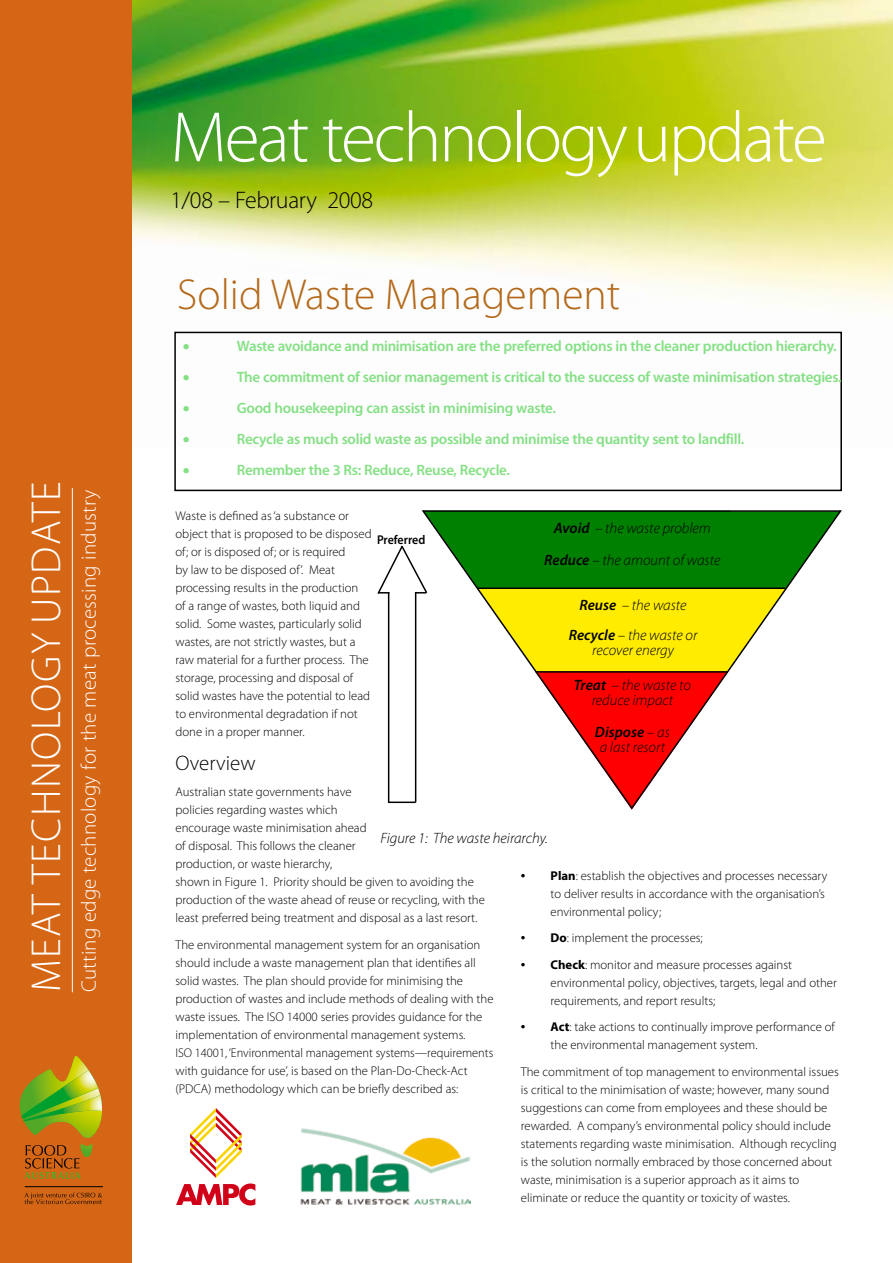
<style>
.page{position:relative;width:893px;height:1263px;background:#fff}
.page>*{position:absolute;margin:0;border:0;box-sizing:border-box;transform-origin:0 0}
.t1{font:300 72px "Myriad Pro";letter-spacing:-.035em;color:#fff}
.t2{font:300 43.5px "Myriad Pro";color:#b4691a}
.t3{font:300 42px "Myriad Pro";letter-spacing:.035em;color:#fff}
.t4{font:300 24px "Myriad Pro";letter-spacing:-.015em;color:#000}
.t5{font:300 21px "Myriad Pro";letter-spacing:.01em;color:#fff}
.t6{font:300 21px "Myriad Pro";color:#000}
.t7{font:600 15px "Myriad Pro";letter-spacing:-.02em;color:#85e085}
.t8{font:italic 300 15px/15px "Myriad Pro";color:#000;text-align:center}
.t9{font:15px "Symbol";color:#85e085}
.t10{font:300 12.75px/18px "Myriad Pro";color:#000}
.t11{font:600 12.75px "Myriad Pro";letter-spacing:-.005em;color:#000;scale:.94 1}
.s1{font-weight:600}
.s2{font-weight:400;font-size:16.5px}
.s3{font-weight:700}
</style>
<div class="page">
<img style="left:132px;top:0;width:761px;height:332px">
<div style="left:174px;top:332px;width:668px;height:159px;border:2px solid #000"></div>
<img style="left:300px;top:1128px;width:171px;height:77px">
<svg style="left:176px;top:1108px;width:79px;height:97px"></svg>
<div style="left:0;top:0;width:132px;height:1263px;background:#d46615"></div>
<svg style="left:25px;top:1192px;width:77px;height:12px"></svg>
<hr style="left:25px;top:1186px;width:78px;height:1px;background:#000">
<svg style="left:20px;top:1056px;width:82px;height:123px"></svg>
<hr style="left:72px;top:488px;width:1px;height:504px;background:#fff">
<svg style="left:377px;top:545px;width:43px;height:259px"></svg>
<svg style="left:420px;top:510px;width:422px;height:300px"></svg>
<h3 class="t3" style="left:21px;top:992px;width:511px;rotate:-90deg">MEAT TECHNOLOGY UPDATE</h3>
<h3 class="t5" style="left:76px;top:992px;width:504px;rotate:-90deg">Cutting edge technology for the meat processing industry</h3>
<h1 class="t1" style="left:171px;top:94px;width:658px">Meat technologyupdate</h1>
<h3 class="t4" style="left:171px;top:185px;width:204px">1/08 – February 2008</h3>
<h2 class="t2" style="left:177px;top:268px;width:445px">Solid Waste Management</h2>
<p class="t9" style="left:183px;top:336px;width:8px">•</p>
<p class="t7" style="left:237px;top:337px;width:601px">Waste avoidance and minimisation are the preferred options in the cleaner production hierarchy.</p>
<p class="t9" style="left:183px;top:367px;width:8px">•</p>
<p class="t7" style="left:237px;top:368px;width:606px">The commitment of senior management is critical to the success of waste minimisation strategies.</p>
<p class="t9" style="left:183px;top:398px;width:8px">•</p>
<p class="t7" style="left:237px;top:399px;width:321px">Good housekeeping can assist in minimising waste.</p>
<p class="t9" style="left:183px;top:429px;width:8px">•</p>
<p class="t7" style="left:237px;top:430px;width:509px">Recycle as much solid waste as possible and minimise the quantity sent to landfill.</p>
<p class="t9" style="left:183px;top:460px;width:8px">•</p>
<p class="t7" style="left:237px;top:461px;width:275px">Remember the 3 Rs: Reduce, Reuse, Recycle.</p>
<p class="t10" style="left:176px;top:506px;width:198px">Waste is defined as ‘a substance or object that is proposed to be disposed of; or is disposed of; or is required<br>by law to be disposed of’. Meat processing results in the production of a range of wastes, both liquid and solid. Some wastes, particularly solid wastes, are not strictly wastes, but a raw material for a further process. The storage, processing and disposal of solid wastes have the potential to lead to environmental degradation if not done in a proper manner.</p>
<h3 class="t6" style="left:176px;top:750px;width:82px">Overview</h3>
<p class="t10" style="left:176px;top:783px;width:311px">Australian state governments have<br>policies regarding wastes which<br>encourage waste minimisation ahead<br>of disposal. This follows the cleaner<br>production, or waste hierarchy,<br>shown in Figure 1. Priority should be given to avoiding the production of the waste ahead of reuse or recycling, with the least preferred being treatment and disposal as a last resort.</p>
<p class="t10" style="left:176px;top:935px;width:319px">The environmental management system for an organisation should include a waste management plan that identifies all solid wastes. The plan should provide for minimising the production of wastes and include methods of dealing with the waste issues. The ISO 14000 series provides guidance for the implementation of environmental management systems.<br>ISO 14001, ‘Environmental management systems—requirements with guidance for use’, is based on the Plan-Do-Check-Act (PDCA) methodology which can be briefly described as:</p>
<p class="t8" style="left:544px;top:511px;width:178px;line-height:32.8px"><span class="s1">Avoid</span> – the waste problem<br><span class="s1">Reduce</span> – the amount of waste</p>
<p class="t8" style="left:569px;top:590px;width:130px;line-height:29.8px"><span class="s1">Reuse</span> – the waste<br><span class="s1">Recycle</span> – the waste or</p>
<p class="t8" style="left:592px;top:643px;width:83px">recover energy</p>
<p class="t8" style="left:574px;top:678px;width:119px"><span class="s1">Treat</span> – the waste to reduce impact</p>
<p class="t8" style="left:595px;top:725px;width:76px"><span class="s1">Dispose</span> – as a last resort</p>
<p class="t11" style="left:377px;top:532px;width:53px">Preferred</p>
<p class="t8" style="left:381px;top:830px;width:169px">Figure 1: The waste heirarchy.</p>
<p class="t10" style="left:551px;top:866px;width:278px;text-indent:-30px"><span class="s2">•</span> <span class="s3">Plan</span>: establish the objectives and processes necessary to deliver results in accordance with the organisation’s environmental policy;</p>
<p class="t10" style="left:521px;top:929px;width:183px"><span class="s2">•</span> <span class="s3">Do</span>: implement the processes;</p>
<p class="t10" style="left:551px;top:955px;width:288px;text-indent:-30px"><span class="s2">•</span> <span class="s3">Check</span>: monitor and measure processes against environmental policy, objectives, targets, legal and other requirements, and report results;</p>
<p class="t10" style="left:551px;top:1018px;width:286px;text-indent:-30px"><span class="s2">•</span> <span class="s3">Act</span>: take actions to continually improve performance of the environmental management system.</p>
<p class="t10" style="left:521px;top:1062px;width:319px">The commitment of top management to environmental issues is critical to the minimisation of waste; however, many sound suggestions can come from employees and these should be rewarded. A company’s environmental policy should include statements regarding waste minimisation. Although recycling is the solution normally embraced by those concerned about waste, minimisation is a superior approach as it aims to eliminate or reduce the quantity or toxicity of wastes.</p>
</div>
